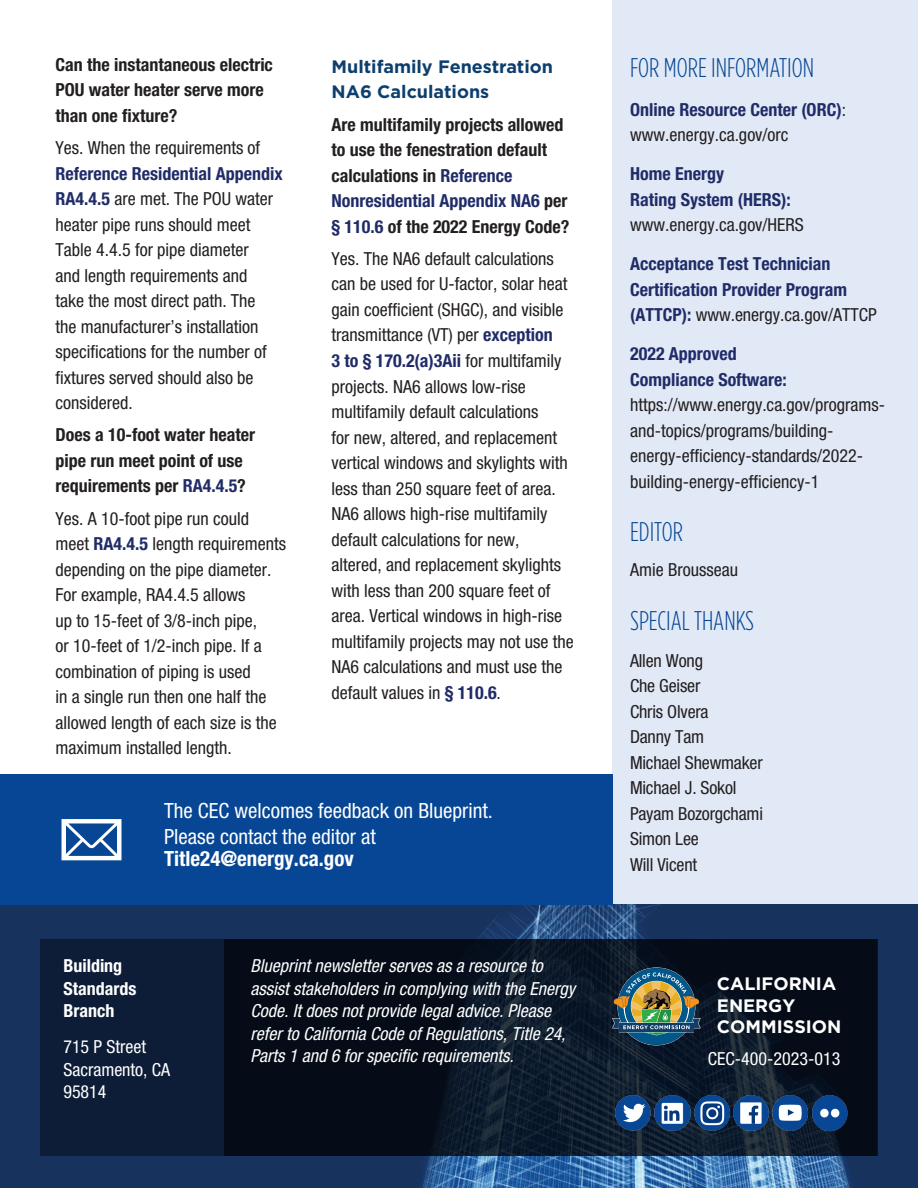
<style>
.page{position:relative;width:918px;height:1188px;background:#fff}
.page>*{position:absolute;margin:0;border:0;box-sizing:border-box;transform-origin:0 0}
.Last_Page_Info_Title{font:300 condensed 27px "Gotham HTF";color:#074694}
.t1{font:condensed 21px "Helvetica Neue LT Std";color:#fff}
.t2{font:700 condensed 21px "Helvetica Neue LT Std";color:#fff}
.Bold_Paragraph{font:condensed 18px/25.5px "Helvetica Neue LT Std";color:#231f20}
.t3{font:700 condensed 18px/25.5px "Helvetica Neue LT Std";color:#202c68}
.Bold_Paragraph-2{font:700 condensed 18px/25.5px "Helvetica Neue LT Std";color:#231f20}
.t4{font:italic condensed 18px/22.5px "Helvetica Neue LT Std";color:#fff}
.t5{font:condensed 18px/22.5px "Helvetica Neue LT Std";color:#fff}
.t6{font:700 18px/25.5px "Gotham HTF";color:#0d3f6e}
.t7{font:700 18px/21.6px "Gotham HTF";color:#fff}
.t8{font:700 condensed 18px/22.5px "Helvetica Neue LT Std";color:#fff}
.Last_Page_Info_Title-2{font:condensed 18px "Helvetica Neue LT Std";color:#231f20}
.s1{font-weight:400;color:#231f20}
.s2{color:#202c68}
.s3{font-weight:700;color:#202c68}
.s4{color:#231f20}
</style>
<div class="page">
<div style="left:612px;top:0;width:306px;height:905px;background:#e1e9f6"></div>
<img style="left:0;top:905px;width:918px;height:283px">
<div style="left:40px;top:940px;width:838px;height:216px;background:#0d1d37"></div>
<svg style="left:224px;top:940px;width:654px;height:216px;fill:#050c18"></svg>
<img style="left:612px;top:967px;width:89px;height:78px">
<img style="left:613px;top:1093px;width:237px;height:39px">
<div style="left:0;top:774px;width:612px;height:131px;background:#074694"></div>
<svg style="left:62px;top:819px;width:60px;height:41px"></svg>
<p class="Bold_Paragraph-2" style="left:55px;top:51px;width:219px">Can the instantaneous electric<br>POU water heater serve more than one fixture?</p>
<p class="Bold_Paragraph" style="left:55px;top:135px;width:206px">Yes. When the requirements of</p>
<p class="t3" style="left:55px;top:160px;width:229px">Reference Residential Appendix<br>RA4.4.5 <span class="s1">are met. The POU water</span></p>
<p class="Bold_Paragraph" style="left:55px;top:211px;width:213px">heater pipe runs should meet<br>Table 4.4.5 for pipe diameter and length requirements and take the most direct path. The the manufacturer’s installation specifications for the number of fixtures served should also be considered.</p>
<p class="Bold_Paragraph-2" style="left:55px;top:422px;width:201px">Does a 10-foot water heater pipe run meet point of use requirements per <span class="s2">RA4.4.5</span>?</p>
<p class="Bold_Paragraph" style="left:55px;top:505px;width:232px">Yes. A 10-foot pipe run could meet <span class="s3">RA4.4.5</span> length requirements</p>
<p class="Bold_Paragraph" style="left:55px;top:556px;width:223px">depending on the pipe diameter.<br>For example, RA4.4.5 allows<br>up to 15-feet of 3/8-inch pipe,<br>or 10-feet of 1/2-inch pipe. If a combination of piping is used<br>in a single run then one half the allowed length of each size is the maximum installed length.</p>
<h4 class="t6" style="left:332px;top:53px;width:223px">Multifamily Fenestration<br>NA6 Calculations</h4>
<p class="Bold_Paragraph-2" style="left:332px;top:111px;width:234px">Are multifamily projects allowed to use the fenestration default calculations in <span class="s2">Reference</span></p>
<p class="t3" style="left:332px;top:188px;width:239px">Nonresidential Appendix NA6 <span class="s4">per </span>§ 110.6 <span class="s4">of the 2022 Energy Code?</span></p>
<p class="Bold_Paragraph" style="left:332px;top:246px;width:237px">Yes. The NA6 default calculations can be used for U-factor, solar heat gain coefficient (SHGC), and visible transmittance (VT) per <span class="s3">exception</span></p>
<p class="t3" style="left:332px;top:348px;width:231px">3 to § 170.2(a)3Aii <span class="s1">for multifamily</span></p>
<p class="Bold_Paragraph" style="left:332px;top:373px;width:244px">projects. NA6 allows low-rise multifamily default calculations<br>for new, altered, and replacement vertical windows and skylights with less than 250 square feet of area.<br>NA6 allows high-rise multifamily default calculations for new, altered, and replacement skylights with less than 200 square feet of area. Vertical windows in high-rise multifamily projects may not use the NA6 calculations and must use the default values in <span class="s3">§ 110.6</span>.</p>
<p class="t1" style="left:164px;top:799px;width:330px">The CEC welcomes feedback on Blueprint.</p>
<p class="t1" style="left:164px;top:824px;width:213px">Please contact the editor at</p>
<p class="t2" style="left:164px;top:846px;width:191px">Title24@energy.ca.gov</p>
<p class="t8" style="left:63px;top:954px;width:74px">Building<br>Standards<br>Branch</p>
<p class="t5" style="left:63px;top:1036px;width:108px">715 P Street<br>Sacramento, CA<br>95814</p>
<p class="t4" style="left:251px;top:955px;width:326px">Blueprint newsletter serves as a resource to assist stakeholders in complying with the Energy Code. It does not provide legal advice. Please refer to California Code of Regulations, Title 24, Parts 1 and 6 for specific requirements.</p>
<p class="Last_Page_Info_Title" style="left:630px;top:53px;width:186px">FOR MORE INFORMATION</p>
<p class="t3" style="left:630px;top:97px;width:217px">Online Resource Center (ORC)<span class="s1">:</span></p>
<p class="Bold_Paragraph" style="left:630px;top:122px;width:160px">www.energy.ca.gov/orc</p>
<p class="t3" style="left:630px;top:161px;width:162px">Home Energy<br>Rating System (HERS):</p>
<p class="Bold_Paragraph" style="left:630px;top:212px;width:175px">www.energy.ca.gov/HERS</p>
<p class="t3" style="left:630px;top:251px;width:248px">Acceptance Test Technician<br>Certification Provider Program (ATTCP): <span class="s1">www.energy.ca.gov/ATTCP</span></p>
<p class="t3" style="left:630px;top:341px;width:158px">2022 Approved<br>Compliance Software:</p>
<p class="Bold_Paragraph" style="left:630px;top:392px;width:257px">https://www.energy.ca.gov/programs&shy;and-topics/programs/building&shy;energy-efficiency-standards/2022- building-energy-efficiency-1</p>
<p class="Last_Page_Info_Title" style="left:630px;top:518px;width:54px">EDITOR</p>
<p class="Last_Page_Info_Title-2" style="left:630px;top:560px;width:109px">Amie Brousseau</p>
<p class="Last_Page_Info_Title" style="left:630px;top:606px;width:126px">SPECIAL THANKS</p>
<p class="Bold_Paragraph" style="left:630px;top:648px;width:75px">Allen Wong</p>
<p class="Bold_Paragraph" style="left:630px;top:673px;width:72px">Che Geiser</p>
<p class="Bold_Paragraph" style="left:630px;top:699px;width:80px">Chris Olvera</p>
<p class="Bold_Paragraph" style="left:630px;top:724px;width:76px">Danny Tam</p>
<p class="Bold_Paragraph" style="left:630px;top:750px;width:134px">Michael Shewmaker</p>
<p class="Bold_Paragraph" style="left:630px;top:775px;width:108px">Michael J. Sokol</p>
<p class="Bold_Paragraph" style="left:630px;top:801px;width:135px">Payam Bozorgchami</p>
<p class="Bold_Paragraph" style="left:630px;top:826px;width:70px">Simon Lee</p>
<p class="Bold_Paragraph" style="left:630px;top:852px;width:69px">Will Vicent</p>
<p class="t7" style="left:717px;top:973px;width:126px">CALIFORNIA<br>ENERGY<br>COMMISSION</p>
<p class="t5" style="left:708px;top:1048px;width:134px">CEC-400-2023-013</p>
</div>
